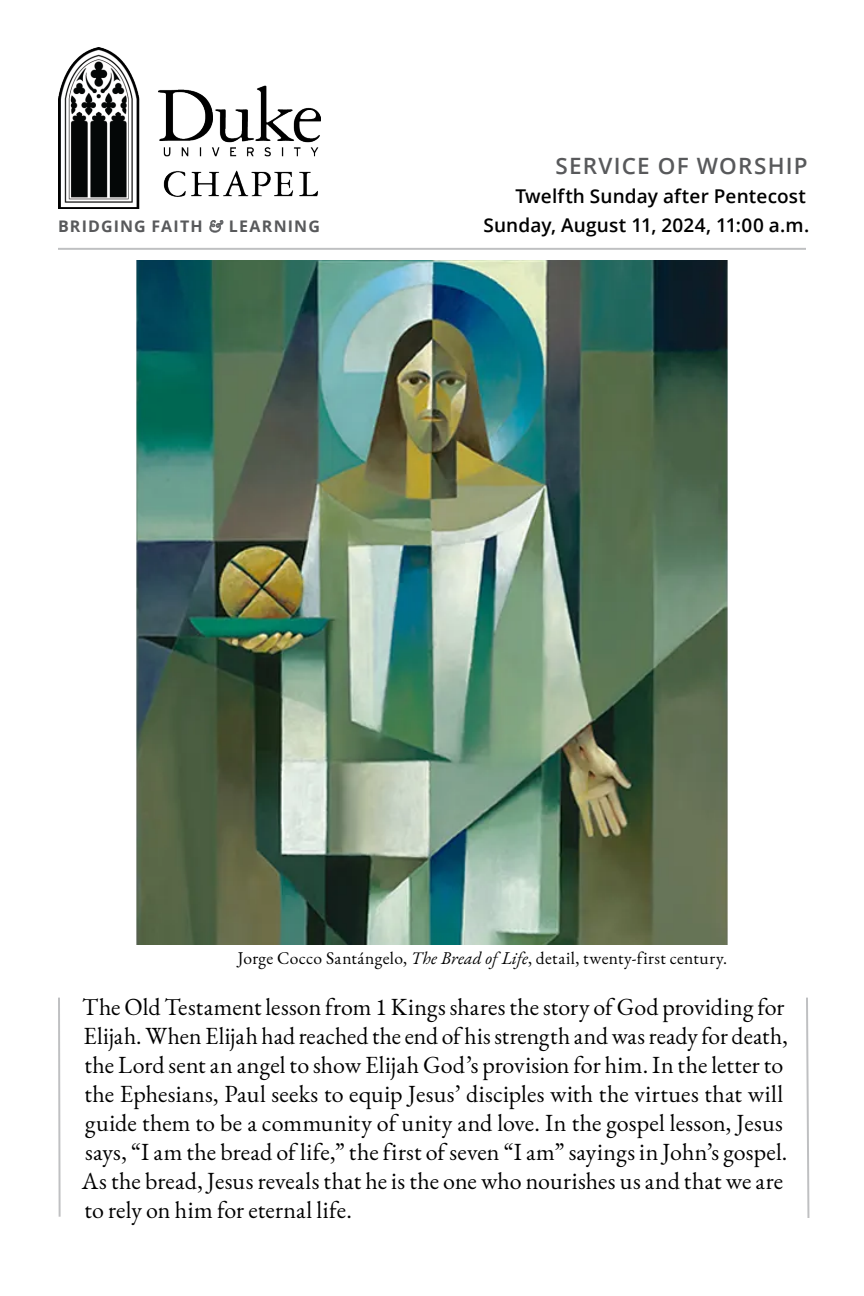
<style>
.page{position:relative;width:864px;height:1296px;background:#fff}
.page>*{position:absolute;margin:0;border:0;box-sizing:border-box;transform-origin:0 0}
.Body_-_Cover_Quote{font:24px/29px "EB Garamond";letter-spacing:.005em;color:#000}
.Headers{font:600 22.4px "Open Sans";letter-spacing:.05em;color:#58595b}
.Headers-2{font:600 19px "Open Sans";letter-spacing:.01em;color:#000}
.Attributions_and_Tunes{font:17.6px "EB Garamond";letter-spacing:.02em;color:#000}
.t1{font:700 16px "Open Sans";letter-spacing:.07em;color:#58595b}
.s1{font-family:"EB Garamond";font-weight:400;font-style:italic;color:#808285}
.s2{font-style:italic}
</style>
<div class="page">
<img style="left:58px;top:48px;width:263px;height:160px">
<hr style="left:58px;top:248px;width:748px;height:2px;background:#808285">
<svg style="left:58px;top:997px;width:3px;height:220px"></svg>
<svg style="left:806px;top:997px;width:4px;height:221px"></svg>
<img style="left:137px;top:261px;width:590px;height:683px">
<p class="t1" style="left:58px;top:215px;width:263px">BRIDGING FAITH <span class="s1">&amp;</span> LEARNING</p>
<h1 class="Headers" style="left:556px;top:151px;width:253px">SERVICE OF WORSHIP</h1>
<h1 class="Headers-2" style="left:515px;top:183px;width:292px">Twelfth Sunday after Pentecost</h1>
<h1 class="Headers-2" style="left:483px;top:212px;width:327px">Sunday, August 11, 2024, 11:00 a.m.</h1>
<p class="Attributions_and_Tunes" style="left:238px;top:947px;width:491px">Jorge Cocco Santángelo, <span class="s2">The Bread of Life</span>, detail, twenty-first century.</p>
<p class="Body_-_Cover_Quote" style="left:82px;top:993px;width:707px">The Old Testament lesson from 1 Kings shares the story of God providing for Elijah. When Elijah had reached the end of his strength and was ready for death, the Lord sent an angel to show Elijah God’s provision for him. In the letter to the Ephesians, Paul seeks to equip Jesus’ disciples with the virtues that will guide them to be a community of unity and love. In the gospel lesson, Jesus says, “I am the bread of life,” the first of seven “I am” sayings in John’s gospel.<br>As the bread, Jesus reveals that he is the one who nourishes us and that we are to rely on him for eternal life.</p>
</div>
